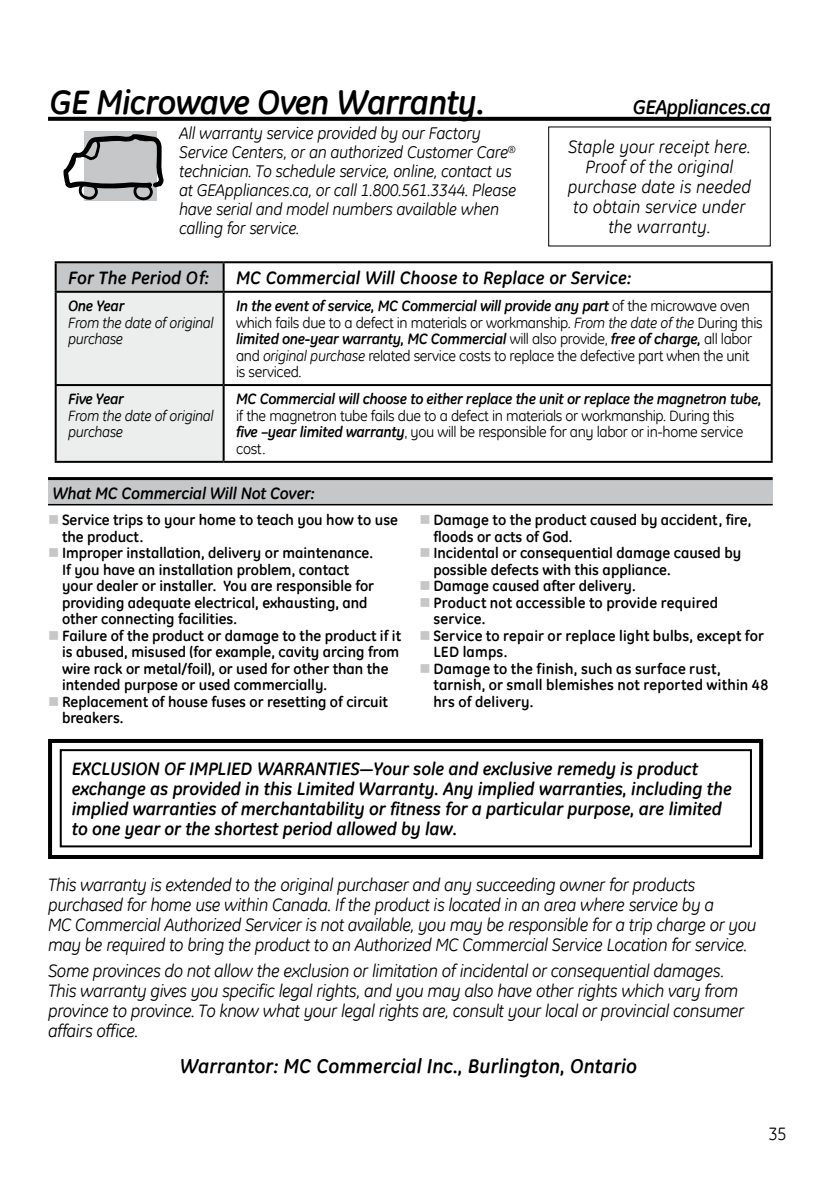
<style>
.page{position:relative;width:840px;height:1191px;background:#fff}
.page>*{position:absolute;margin:0;border:0;box-sizing:border-box;transform-origin:0 0}
.t1{font:italic 700 34px "GE Inspira";letter-spacing:-.025em;color:#000}
.t2{font:italic 700 20px "GE Inspira";color:#000}
.t3{font:italic 700 20px "GE Inspira";letter-spacing:-.025em;color:#000}
.t4{font:italic 18px/20px "GE Inspira";letter-spacing:-.025em;color:#000}
.t5{font:italic 700 18px/20px "GE Inspira";letter-spacing:-.01em;color:#000}
.t6{font:italic 18px/20px "GE Inspira";color:#000;text-align:center}
.t7{font:18px "GE Inspira";color:#000}
.t8{font:italic 17px/19px "GE Inspira";letter-spacing:-.02em;color:#000}
.t9{font:italic 700 16.4px "GE Inspira";letter-spacing:-.015em;color:#000}
.t10{font:700 15px/16.4px "GE Inspira";color:#000}
.t11{font:15px/16.4px "GE Inspira";letter-spacing:-.025em;color:#000}
.t12{font:italic 700 15px "GE Inspira";letter-spacing:-.025em;color:#000}
.t13{font:italic 15px/16.4px "GE Inspira";letter-spacing:-.025em;color:#000}
.s1{font-weight:700;font-style:italic}
.s2{font-style:italic}
.s3{color:#c6c7c8}
</style>
<div class="page">
<svg style="left:48px;top:117px;width:722px;height:4px;fill:#000"></svg>
<div style="left:48px;top:739px;width:714px;height:120px;border:4px solid #000"></div>
<div style="left:60px;top:749px;width:691px;height:98px;border:2px solid #000"></div>
<div style="left:84px;top:131px;width:73px;height:70px;background:#c6c7c8"></div>
<svg style="left:63px;top:134px;width:100px;height:67px"></svg>
<div style="left:56px;top:262px;width:167px;height:30px;background:#c6c7c8"></div>
<div style="left:57px;top:293px;width:165px;height:168px;background:#eceded"></div>
<hr style="left:55px;top:261px;width:168px;height:2px;background:#000">
<hr style="left:55px;top:263px;width:2px;height:28px;background:#000">
<hr style="left:223px;top:261px;width:549px;height:2px;background:#000">
<hr style="left:222px;top:263px;width:2px;height:28px;background:#000">
<hr style="left:770px;top:263px;width:2px;height:28px;background:#000">
<hr style="left:55px;top:291px;width:168px;height:2px;background:#000">
<hr style="left:55px;top:293px;width:2px;height:91px;background:#000">
<hr style="left:223px;top:291px;width:549px;height:2px;background:#000">
<hr style="left:222px;top:293px;width:2px;height:91px;background:#000">
<hr style="left:770px;top:293px;width:2px;height:91px;background:#000">
<hr style="left:55px;top:384px;width:168px;height:2px;background:#000">
<hr style="left:55px;top:386px;width:2px;height:75px;background:#000">
<hr style="left:223px;top:384px;width:549px;height:2px;background:#000">
<hr style="left:222px;top:386px;width:2px;height:75px;background:#000">
<hr style="left:770px;top:386px;width:2px;height:75px;background:#000">
<hr style="left:55px;top:461px;width:168px;height:2px;background:#000">
<hr style="left:223px;top:461px;width:549px;height:2px;background:#000">
<div style="left:48px;top:480px;width:724px;height:24px;background:#c6c7c8"></div>
<hr style="left:48px;top:477px;width:724px;height:3px;background:#000">
<hr style="left:48px;top:504px;width:724px;height:1px;background:#000">
<h1 class="t1" style="left:49px;top:80px;width:436px">GE Microwave Oven Warranty.</h1>
<h2 class="t3" style="left:632px;top:94px;width:140px">GEAppliances.ca</h2>
<p class="t8" style="left:179px;top:124px;width:338px">All warranty service provided by our Factory Service Centers, or an authorized Customer Care<sup>® </sup>technician. To schedule service, online, contact us at GEAppliances.ca, or call 1.800.561.3344. Please have serial and model numbers available when calling for service.</p>
<p class="t6" style="left:567px;top:137px;width:185px">Staple your receipt here.<br>Proof of the original purchase date is needed to obtain service under the warranty.</p>
<p class="t5" style="left:68px;top:267px;width:142px">For The Period Of:</p>
<p class="t5" style="left:236px;top:267px;width:396px">MC Commercial Will Choose to Replace or Service:</p>
<p class="t12" style="left:68px;top:296px;width:58px">One Year</p>
<p class="t13" style="left:68px;top:314px;width:147px">From the date of original purchase</p>
<p class="t11" style="left:236px;top:297px;width:528px"><span class="s1">In the event of service, MC Commercial will provide any part</span> of the microwave oven which fails due to a defect in materials or workmanship. <span class="s2">From the date of the</span> During this <span class="s1">limited one-year warranty, MC Commercial</span> will also provide, <span class="s1">free of charge,</span> all labor and <span class="s2">original purchase</span> related service costs to replace the defective part when the unit<br>is serviced.</p>
<p class="t12" style="left:68px;top:389px;width:57px">Five Year</p>
<p class="t13" style="left:68px;top:407px;width:147px">From the date of original purchase</p>
<p class="t12" style="left:236px;top:389px;width:526px">MC Commercial will choose to either replace the unit or replace the magnetron tube,</p>
<p class="t11" style="left:236px;top:407px;width:508px">if the magnetron tube fails due to a defect in materials or workmanship. During this <span class="s1">five –year limited warranty</span>, you will be responsible for any labor or in-home service cost.</p>
<p class="t9" style="left:52px;top:483px;width:263px">What MC Commercial Will Not Cover:</p>
<p class="t10" style="left:62px;top:511px;width:337px;text-indent:-14px"><span class="s3">■</span> Service trips to your home to teach you how to use the product.</p>
<p class="t10" style="left:62px;top:544px;width:313px;text-indent:-14px"><span class="s3">■</span> Improper installation, delivery or maintenance.<br>If you have an installation problem, contact your dealer or installer. You are responsible for providing adequate electrical, exhausting, and other connecting facilities.</p>
<p class="t10" style="left:62px;top:627px;width:340px;text-indent:-14px"><span class="s3">■</span> Failure of the product or damage to the product if it is abused, misused (for example, cavity arcing from wire rack or metal/foil), or used for other than the intended purpose or used commercially.</p>
<p class="t10" style="left:62px;top:693px;width:327px;text-indent:-14px"><span class="s3">■</span> Replacement of house fuses or resetting of circuit breakers.</p>
<p class="t10" style="left:433px;top:511px;width:319px;text-indent:-14px"><span class="s3">■</span> Damage to the product caused by accident, fire, floods or acts of God.</p>
<p class="t10" style="left:433px;top:544px;width:309px;text-indent:-14px"><span class="s3">■</span> Incidental or consequential damage caused by possible defects with this appliance.</p>
<p class="t10" style="left:419px;top:577px;width:218px"><span class="s3">■</span> Damage caused after delivery.</p>
<p class="t10" style="left:433px;top:594px;width:286px;text-indent:-14px"><span class="s3">■</span> Product not accessible to provide required service.</p>
<p class="t10" style="left:433px;top:627px;width:332px;text-indent:-14px"><span class="s3">■</span> Service to repair or replace light bulbs, except for<br>LED lamps.</p>
<p class="t10" style="left:433px;top:660px;width:336px;text-indent:-14px"><span class="s3">■</span> Damage to the finish, such as surface rust, tarnish, or small blemishes not reported within 48 hrs of delivery.</p>
<p class="t5" style="left:72px;top:758px;width:661px">EXCLUSION OF IMPLIED WARRANTIES—Your sole and exclusive remedy is product exchange as provided in this Limited Warranty. Any implied warranties, including the implied warranties of merchantability or fitness for a particular purpose, are limited to one year or the shortest period allowed by law.</p>
<p class="t4" style="left:48px;top:874px;width:709px">This warranty is extended to the original purchaser and any succeeding owner for products purchased for home use within Canada. If the product is located in an area where service by a<br>MC Commercial Authorized Servicer is not available, you may be responsible for a trip charge or you may be required to bring the product to an Authorized MC Commercial Service Location for service.</p>
<p class="t4" style="left:48px;top:960px;width:697px">Some provinces do not allow the exclusion or limitation of incidental or consequential damages.<br>This warranty gives you specific legal rights, and you may also have other rights which vary from province to province. To know what your legal rights are, consult your local or provincial consumer affairs office.</p>
<h2 class="t2" style="left:180px;top:1053px;width:458px">Warrantor: MC Commercial Inc., Burlington, Ontario</h2>
<p class="t7" style="left:768px;top:1121px;width:20px">35</p>
</div>
